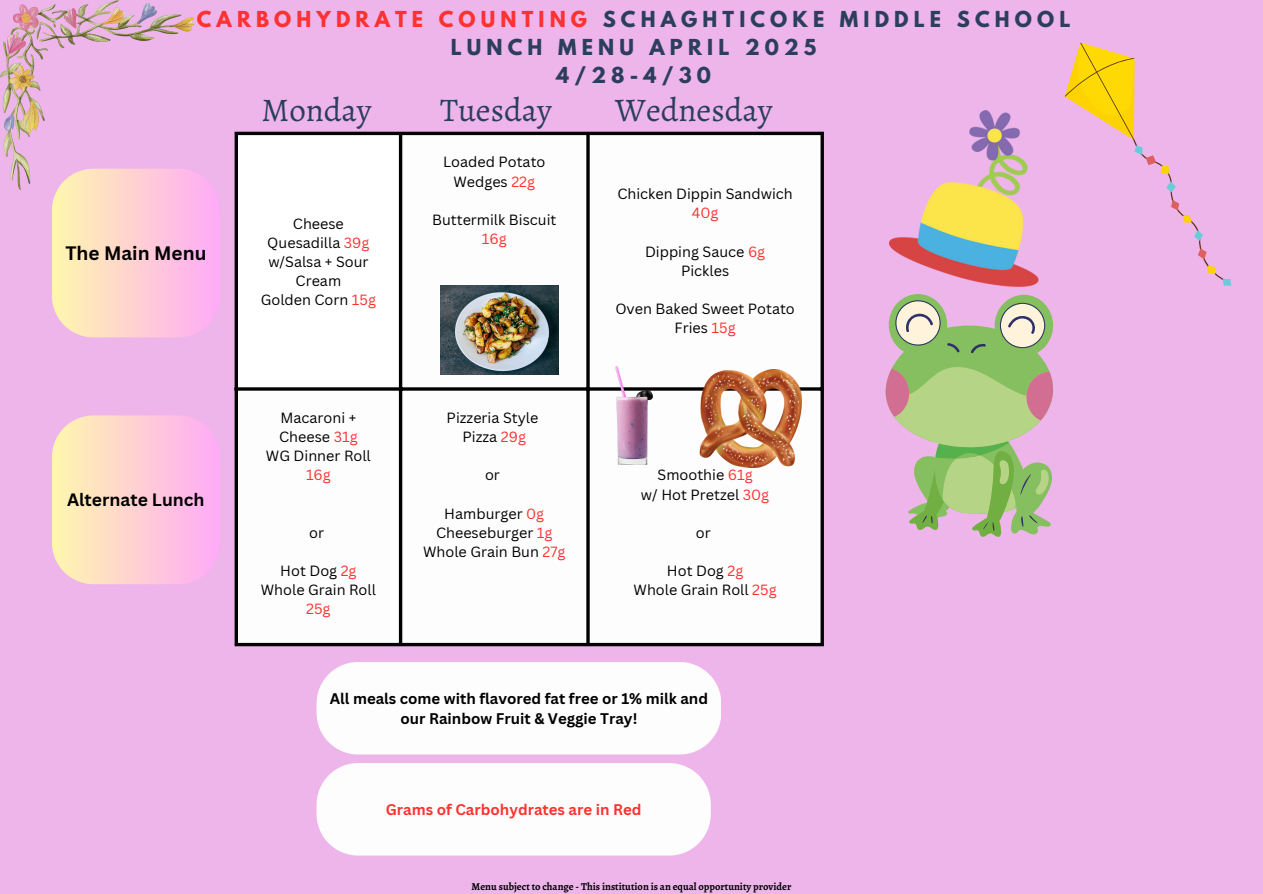
<style>
.page{position:relative;width:1263px;height:894px;background:#fff}
.page>*{position:absolute;margin:0;border:0;box-sizing:border-box;transform-origin:0 0}
.t1{font:33px "Alegreya";color:#2b3e5e}
.t2{font:700 19.5px/28.2px "League Spartan";letter-spacing:.265em;color:#2b3e5e;text-align:center}
.t3{font:700 18.9px "Canva Sans";color:#000}
.t4{font:700 17.4px "Canva Sans";color:#000}
.t5{font:700 15px/20.2px "Canva Sans";color:#000;text-align:center}
.t6{font:700 15px "Canva Sans";color:#ff3131}
.t7{font:14.4px/19.2px "Canva Sans";color:#000;text-align:center}
.t8{font:700 10.5px "Alegreya";color:#000}
.s1{color:#ff3131}
</style>
<div class="page">
<div style="left:0;top:0;width:1263px;height:893px;background:#eeb5eb"></div>
<div style="left:238px;top:135px;width:582px;height:507px;background:#fdfdfd"></div>
<hr style="left:235px;top:135px;width:3px;height:507px;background:#000">
<hr style="left:399px;top:135px;width:3px;height:507px;background:#000">
<svg style="left:586px;top:135px;width:4px;height:507px;background:#262626"></svg>
<svg style="left:820px;top:135px;width:4px;height:507px;background:#262526"></svg>
<hr style="left:235px;top:132px;width:589px;height:3px;background:#000">
<hr style="left:235px;top:387px;width:589px;height:3px;background:#000">
<svg style="left:235px;top:642px;width:589px;height:4px;background:#373737"></svg>
<svg style="left:52px;top:172px;width:168px;height:165px;background:#fecfd3"></svg>
<svg style="left:52px;top:415px;width:168px;height:169px;background:#fecfd3"></svg>
<div style="left:317px;top:662px;width:404px;height:92px;background:#fdfdfd"></div>
<img style="left:0;top:0;width:194px;height:189px">
<svg style="left:1065px;top:43px;width:166px;height:242px"></svg>
<svg style="left:885px;top:294px;width:169px;height:243px"></svg>
<img style="left:890px;top:111px;width:148px;height:175px">
<img style="left:440px;top:286px;width:118px;height:88px">
<img style="left:615px;top:366px;width:37px;height:98px">
<img style="left:699px;top:370px;width:103px;height:97px">
<div style="left:317px;top:763px;width:394px;height:92px;background:#fdfdfd"></div>
<p class="t2" style="left:197px;top:7px;width:875px"><span class="s1">CARBOHYDRATE COUNTING</span> SCHAGHTICOKE MIDDLE SCHOOL<br>LUNCH MENU APRIL 2025<br>4/28-4/30</p>
<p class="t1" style="left:261px;top:87px;width:112px">Monday</p>
<p class="t1" style="left:440px;top:87px;width:113px">Tuesday</p>
<p class="t1" style="left:615px;top:87px;width:159px">Wednesday</p>
<p class="t3" style="left:65px;top:239px;width:143px">The Main Menu</p>
<p class="t4" style="left:67px;top:487px;width:139px">Alternate Lunch</p>
<p class="t7" style="left:267px;top:213px;width:104px">Cheese<br>Quesadilla <span class="s1">39g </span>w/Salsa + Sour<br>Cream</p>
<h2 class="t7" style="left:261px;top:290px;width:117px">Golden Corn <span class="s1">15g</span></h2>
<p class="t7" style="left:279px;top:407px;width:80px;text-align:left">Macaroni +<br>Cheese <span class="s1">31g</span></p>
<p class="t7" style="left:266px;top:446px;width:106px">WG Dinner Roll<br><span class="s1">16g</span></p>
<p class="t7" style="left:309px;top:522px;width:16px">or</p>
<p class="t7" style="left:261px;top:560px;width:117px">Hot Dog <span class="s1">2g<br></span>Whole Grain Roll<br><span class="s1">25g</span></p>
<p class="t7" style="left:443px;top:152px;width:104px">Loaded Potato<br>Wedges <span class="s1">22g</span></p>
<h1 class="t7" style="left:432px;top:209px;width:126px">Buttermilk Biscuit<br><span class="s1">16g</span></h1>
<p class="t7" style="left:447px;top:407px;width:93px">Pizzeria Style</p>
<p class="t7" style="left:463px;top:427px;width:65px">Pizza <span class="s1">29g</span></p>
<p class="t7" style="left:485px;top:465px;width:16px">or</p>
<p class="t7" style="left:423px;top:503px;width:144px">Hamburger <span class="s1">0g<br></span>Cheeseburger <span class="s1">1g<br></span>Whole Grain Bun <span class="s1">27g</span></p>
<h1 class="t7" style="left:617px;top:184px;width:177px">Chicken Dippin Sandwich<br><span class="s1">40g</span></h1>
<h1 class="t7" style="left:645px;top:241px;width:122px">Dipping Sauce <span class="s1">6g</span></h1>
<p class="t7" style="left:681px;top:260px;width:50px">Pickles</p>
<p class="t7" style="left:615px;top:299px;width:181px">Oven Baked Sweet Potato<br>Fries <span class="s1">15g</span></p>
<p class="t7" style="left:657px;top:465px;width:97px">Smoothie <span class="s1">61g</span></p>
<p class="t7" style="left:641px;top:484px;width:130px">w/ Hot Pretzel <span class="s1">30g</span></p>
<p class="t7" style="left:696px;top:522px;width:16px">or</p>
<p class="t7" style="left:667px;top:560px;width:78px">Hot Dog <span class="s1">2g</span></p>
<p class="t7" style="left:634px;top:580px;width:144px">Whole Grain Roll <span class="s1">25g</span></p>
<p class="t5" style="left:330px;top:687px;width:380px">All meals come with flavored fat free or 1% milk and our Rainbow Fruit &amp; Veggie Tray!</p>
<p class="t6" style="left:386px;top:798px;width:257px">Grams of Carbohydrates are in Red</p>
<p class="t8" style="left:472px;top:879px;width:321px">Menu subject to change - This institution is an equal opportunity provider</p>
</div>
